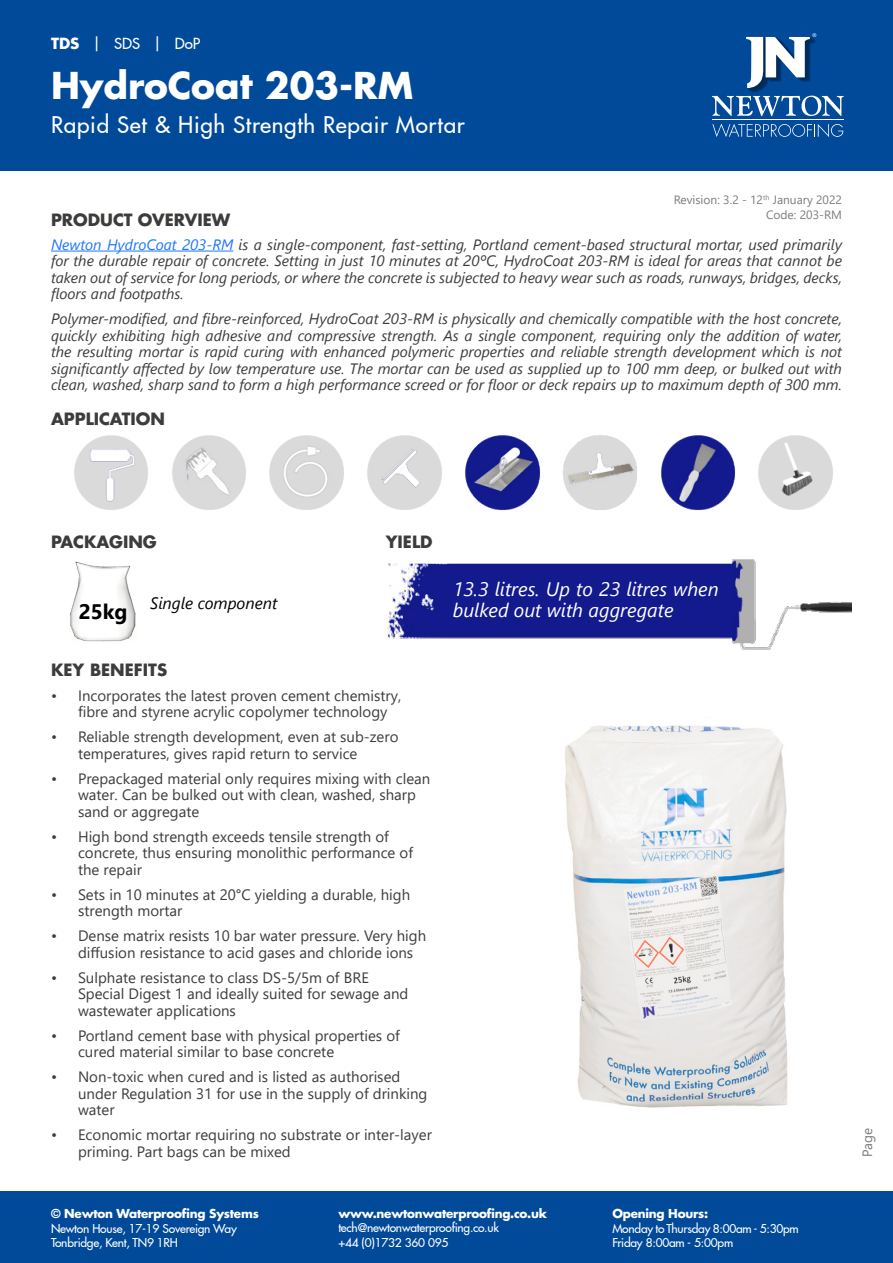
<style>
.page{position:relative;width:893px;height:1263px;background:#fff}
.page>*{position:absolute;margin:0;border:0;box-sizing:border-box;transform-origin:0 0}
.t1{font:700 36px "Futura LT Pro";color:#fff}
.t2{font:500 22.5px "Futura LT Pro";letter-spacing:.03em;color:#fff}
.t3{font:700 21px "Segoe UI";color:#000}
.t4{font:italic 19.5px "Segoe UI";color:#fff}
.t5{font:700 16.5px "Futura LT Pro";color:#3c3c3b}
.t6{font:italic 16.5px "Segoe UI";color:#000}
.t7{font:15px/16.5px "Segoe UI";color:#3c3c3b}
.t8{font:italic 15px/16.5px "Segoe UI";color:#3c3c3b;text-align:justify}
.t9{font:500 15px "Futura LT Pro";color:#fff}
.t10{font:13.5px "Segoe UI";color:#7b7b7b}
.t11{font:500 12px/14.4px "Futura LT Pro";letter-spacing:-.02em;color:#fff}
.t12{font:700 12px "Futura LT Pro";letter-spacing:-.02em;color:#fff}
.t13{font:12px/14.4px "Segoe UI";color:#7b7b7b;text-align:right}
.t14{font:500 4.95px "Futura LT Pro";color:#fff}
.s1{font-weight:700}
.s2{color:#1d76ff}
</style>
<div class="page">
<div style="left:0;top:0;width:893px;height:170px;background:#014a99"></div>
<div style="left:0;top:1191px;width:893px;height:72px;background:#014a99"></div>
<svg style="left:712px;top:96px;width:132px;height:20px"></svg>
<svg style="left:712px;top:124px;width:131px;height:13px"></svg>
<hr style="left:712px;top:119px;width:132px;height:1px;background:#fff">
<img style="left:735px;top:36px;width:45px;height:67px">
<img style="left:754px;top:36px;width:62px;height:57px">
<svg style="left:746px;top:37px;width:64px;height:51px"></svg>
<hr style="left:51px;top:251px;width:182px;height:1px;background:#1d76ff">
<img style="left:74px;top:435px;width:74px;height:75px">
<img style="left:172px;top:435px;width:74px;height:75px">
<img style="left:269px;top:435px;width:75px;height:75px">
<img style="left:367px;top:435px;width:75px;height:75px">
<img style="left:465px;top:435px;width:75px;height:75px">
<img style="left:563px;top:435px;width:74px;height:75px">
<img style="left:661px;top:435px;width:75px;height:75px">
<img style="left:758px;top:435px;width:75px;height:75px">
<img style="left:70px;top:561px;width:66px;height:81px">
<img style="left:387px;top:559px;width:465px;height:90px">
<img style="left:565px;top:725px;width:223px;height:383px">
<p class="t9" style="left:51px;top:33px;width:151px"><span class="s1">TDS</span> | SDS | DoP</p>
<h1 class="t1" style="left:51px;top:58px;width:364px">HydroCoat 203-RM</h1>
<h2 class="t2" style="left:51px;top:108px;width:415px">Rapid Set &amp; High Strength Repair Mortar</h2>
<p class="t14" style="left:812px;top:32px;width:6px">®</p>
<p class="t13" style="left:674px;top:192px;width:170px">Revision: 3.2 - 12<sup>th</sup> January 2022<br>Code: 203-RM</p>
<p class="t5" style="left:51px;top:207px;width:181px">PRODUCT OVERVIEW</p>
<p class="t8" style="left:51px;top:234px;width:792px"><span class="s2">Newton HydroCoat 203-RM</span> is a single-component, fast-setting, Portland cement-based structural mortar, used primarily for the durable repair of concrete. Setting in just 10 minutes at 20ºC, HydroCoat 203-RM is ideal for areas that cannot be taken out of service for long periods, or where the concrete is subjected to heavy wear such as roads, runways, bridges, decks, floors and footpaths.</p>
<p class="t8" style="left:51px;top:308px;width:792px">Polymer-modified, and fibre-reinforced, HydroCoat 203-RM is physically and chemically compatible with the host concrete, quickly exhibiting high adhesive and compressive strength. As a single component, requiring only the addition of water, the resulting mortar is rapid curing with enhanced polymeric properties and reliable strength development which is not significantly affected by low temperature use. The mortar can be used as supplied up to 100 mm deep, or bulked out with clean, washed, sharp sand to form a high performance screed or for floor or deck repairs up to maximum depth of 300 mm.</p>
<p class="t5" style="left:51px;top:406px;width:116px">APPLICATION</p>
<p class="t5" style="left:51px;top:529px;width:107px">PACKAGING</p>
<p class="t5" style="left:386px;top:529px;width:48px">YIELD</p>
<h3 class="t4" style="left:453px;top:571px;width:267px">13.3 litres. Up to 23 litres when</h3>
<p class="t6" style="left:150px;top:588px;width:129px">Single component</p>
<h3 class="t3" style="left:79px;top:592px;width:50px">25kg</h3>
<h3 class="t4" style="left:453px;top:592px;width:222px">bulked out with aggregate</h3>
<p class="t5" style="left:51px;top:657px;width:118px">KEY BENEFITS</p>
<p class="t7" style="left:78px;top:686px;width:325px;text-indent:-27px">• Incorporates the latest proven cement chemistry, fibre and styrene acrylic copolymer technology</p>
<p class="t7" style="left:78px;top:727px;width:322px;text-indent:-27px">• Reliable strength development, even at sub-zero temperatures, gives rapid return to service</p>
<p class="t7" style="left:78px;top:769px;width:354px;text-indent:-27px">• Prepackaged material only requires mixing with clean water. Can be bulked out with clean, washed, sharp sand or aggregate</p>
<p class="t7" style="left:78px;top:827px;width:336px;text-indent:-27px">• High bond strength exceeds tensile strength of concrete, thus ensuring monolithic performance of the repair</p>
<p class="t7" style="left:78px;top:885px;width:334px;text-indent:-27px">• Sets in 10 minutes at 20°C yielding a durable, high strength mortar</p>
<p class="t7" style="left:78px;top:926px;width:350px;text-indent:-27px">• Dense matrix resists 10 bar water pressure. Very high diffusion resistance to acid gases and chloride ions</p>
<p class="t7" style="left:78px;top:968px;width:332px;text-indent:-27px">• Sulphate resistance to class DS-5/5m of BRE<br>Special Digest 1 and ideally suited for sewage and wastewater applications</p>
<p class="t7" style="left:78px;top:1026px;width:323px;text-indent:-27px">• Portland cement base with physical properties of cured material similar to base concrete</p>
<p class="t7" style="left:78px;top:1067px;width:351px;text-indent:-27px">• Non-toxic when cured and is listed as authorised under Regulation 31 for use in the supply of drinking water</p>
<p class="t7" style="left:78px;top:1125px;width:355px;text-indent:-27px">• Economic mortar requiring no substrate or inter-layer priming. Part bags can be mixed</p>
<p class="t12" style="left:51px;top:1204px;width:209px">© Newton Waterproofing Systems</p>
<p class="t11" style="left:51px;top:1220px;width:187px">Newton House, 17-19 Sovereign Way<br>Tonbridge, Kent, TN9 1RH</p>
<p class="t12" style="left:338px;top:1204px;width:210px">www.newtonwaterproofing.co.uk</p>
<p class="t11" style="left:338px;top:1220px;width:162px">tech@newtonwaterproofing.co.uk +44 (0)1732 360 095</p>
<p class="t12" style="left:612px;top:1204px;width:97px">Opening Hours:</p>
<p class="t11" style="left:612px;top:1220px;width:188px">Monday to Thursday 8:00am - 5:30pm<br>Friday 8:00am - 5:00pm</p>
<p class="t10" style="left:854px;top:1157px;width:68px;rotate:-90deg">Page 1 of 6</p>
</div>
